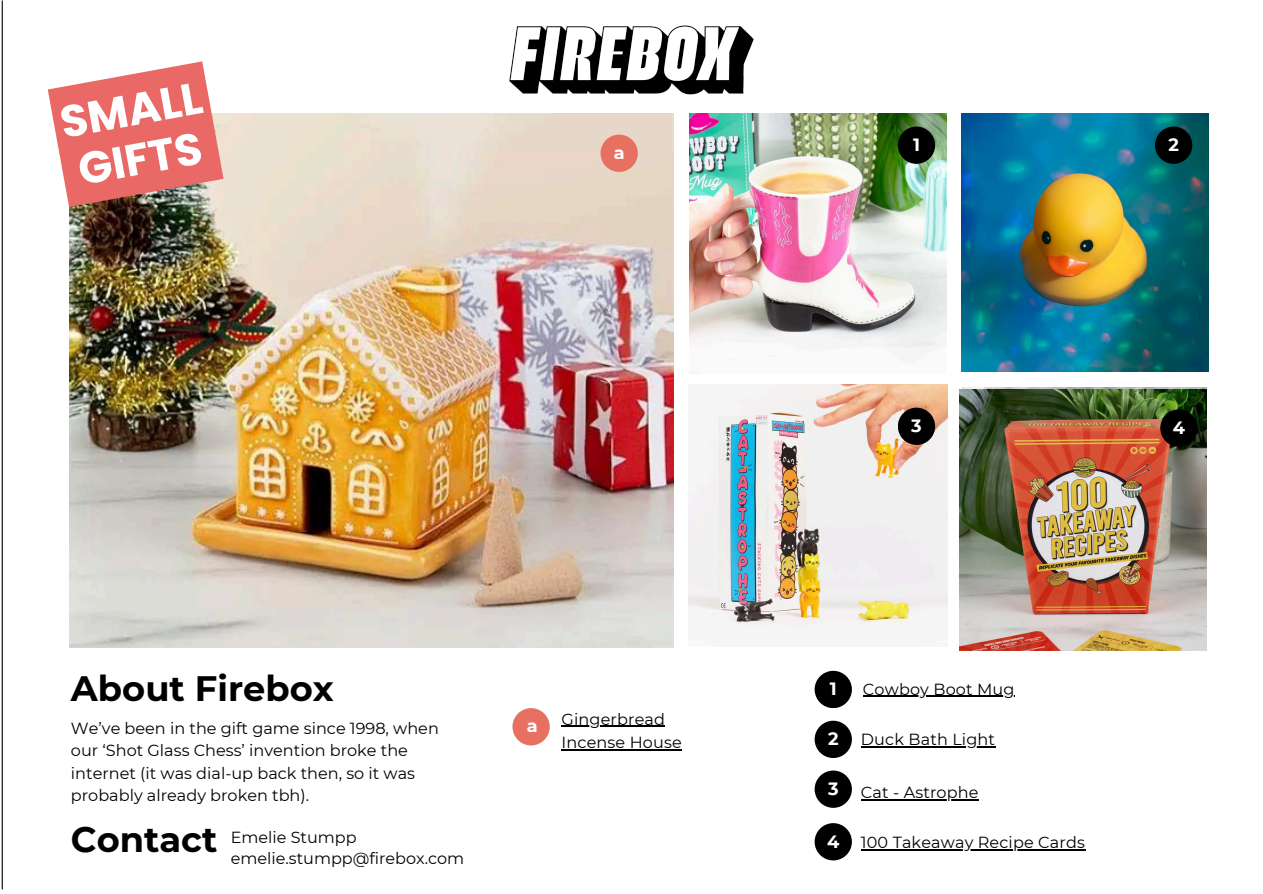
<style>
.page{position:relative;width:1263px;height:894px;background:#fff}
.page>*{position:absolute;margin:0;border:0;box-sizing:border-box;transform-origin:0 0}
.t1{font:700 44.55px/49.5px "Poppins";color:#fff}
.t2{font:700 35.25px "Montserrat";color:#000}
.t3{font:700 17.7px "Montserrat";color:#fff}
.t4{font:16.05px/22.5px "Montserrat";color:#000}
</style>
<div class="page">
<div style="left:815px;top:670px;width:37px;height:38px;background:#000;border-radius:50%"></div>
<div style="left:815px;top:720px;width:37px;height:37px;background:#000;border-radius:50%"></div>
<div style="left:815px;top:822px;width:37px;height:38px;background:#000;border-radius:50%"></div>
<img style="left:689px;top:113px;width:258px;height:236px">
<img style="left:961px;top:113px;width:248px;height:258px">
<div style="left:898px;top:126px;width:37px;height:38px;background:#000;border-radius:50%"></div>
<div style="left:1155px;top:126px;width:37px;height:38px;background:#000;border-radius:50%"></div>
<img style="left:688px;top:385px;width:259px;height:244px">
<div style="left:898px;top:407px;width:37px;height:38px;background:#000;border-radius:50%"></div>
<img style="left:959px;top:389px;width:247px;height:261px">
<div style="left:1160px;top:409px;width:37px;height:37px;background:#000;border-radius:50%"></div>
<div style="left:815px;top:770px;width:37px;height:37px;background:#000;border-radius:50%"></div>
<img style="left:70px;top:113px;width:604px;height:534px">
<div style="left:600px;top:134px;width:38px;height:38px;background:#e77060;border-radius:50%"></div>
<div style="left:512px;top:708px;width:38px;height:37px;background:#e77060;border-radius:50%"></div>
<img style="left:509px;top:25px;width:245px;height:70px">
<hr style="left:2px;top:1px;width:1px;height:888px;background:#000">
<hr style="left:861px;top:746px;width:134px;height:1px;background:#000">
<hr style="left:861px;top:798px;width:118px;height:1px;background:#000">
<hr style="left:861px;top:848px;width:224px;height:2px;background:#000">
<hr style="left:863px;top:695px;width:152px;height:1px;background:#000">
<hr style="left:562px;top:725px;width:103px;height:1px;background:#000">
<hr style="left:562px;top:749px;width:120px;height:1px;background:#000">
<svg style="left:48px;top:61px;width:176px;height:146px"></svg>
<p class="t1" style="left:56px;top:98px;width:145px;rotate:-10deg">SMALL<br>GIFTS</p>
<p class="t3" style="left:614px;top:142px;width:12px">a</p>
<p class="t2" style="left:71px;top:666px;width:264px">About Firebox</p>
<p class="t4" style="left:71px;top:716px;width:369px">We’ve been in the gift game since 1998, when our ‘Shot Glass Chess’ invention broke the internet (it was dial-up back then, so it was probably already broken tbh).</p>
<p class="t2" style="left:71px;top:817px;width:148px">Contact</p>
<p class="t4" style="left:231px;top:825px;width:127px">Emelie Stumpp</p>
<h2 class="t4" style="left:231px;top:846px;width:235px">emelie.stumpp@firebox.com</h2>
<p class="t3" style="left:527px;top:714px;width:12px">a</p>
<p class="t4" style="left:562px;top:707px;width:105px">Gingerbread</p>
<p class="t4" style="left:562px;top:731px;width:122px">Incense House</p>
<p class="t3" style="left:913px;top:134px;width:8px">1</p>
<h2 class="t3" style="left:1168px;top:134px;width:12px">2</h2>
<p class="t3" style="left:911px;top:415px;width:12px">3</p>
<p class="t3" style="left:1173px;top:416px;width:14px">4</p>
<p class="t3" style="left:830px;top:677px;width:8px">1</p>
<p class="t3" style="left:828px;top:727px;width:12px">2</p>
<p class="t3" style="left:828px;top:777px;width:12px">3</p>
<p class="t3" style="left:827px;top:830px;width:14px">4</p>
<p class="t4" style="left:863px;top:677px;width:153px">Cowboy Boot Mug</p>
<p class="t4" style="left:861px;top:728px;width:136px">Duck Bath Light</p>
<p class="t4" style="left:861px;top:780px;width:119px">Cat - Astrophe</p>
<p class="t4" style="left:861px;top:830px;width:226px">100 Takeaway Recipe Cards</p>
</div>
